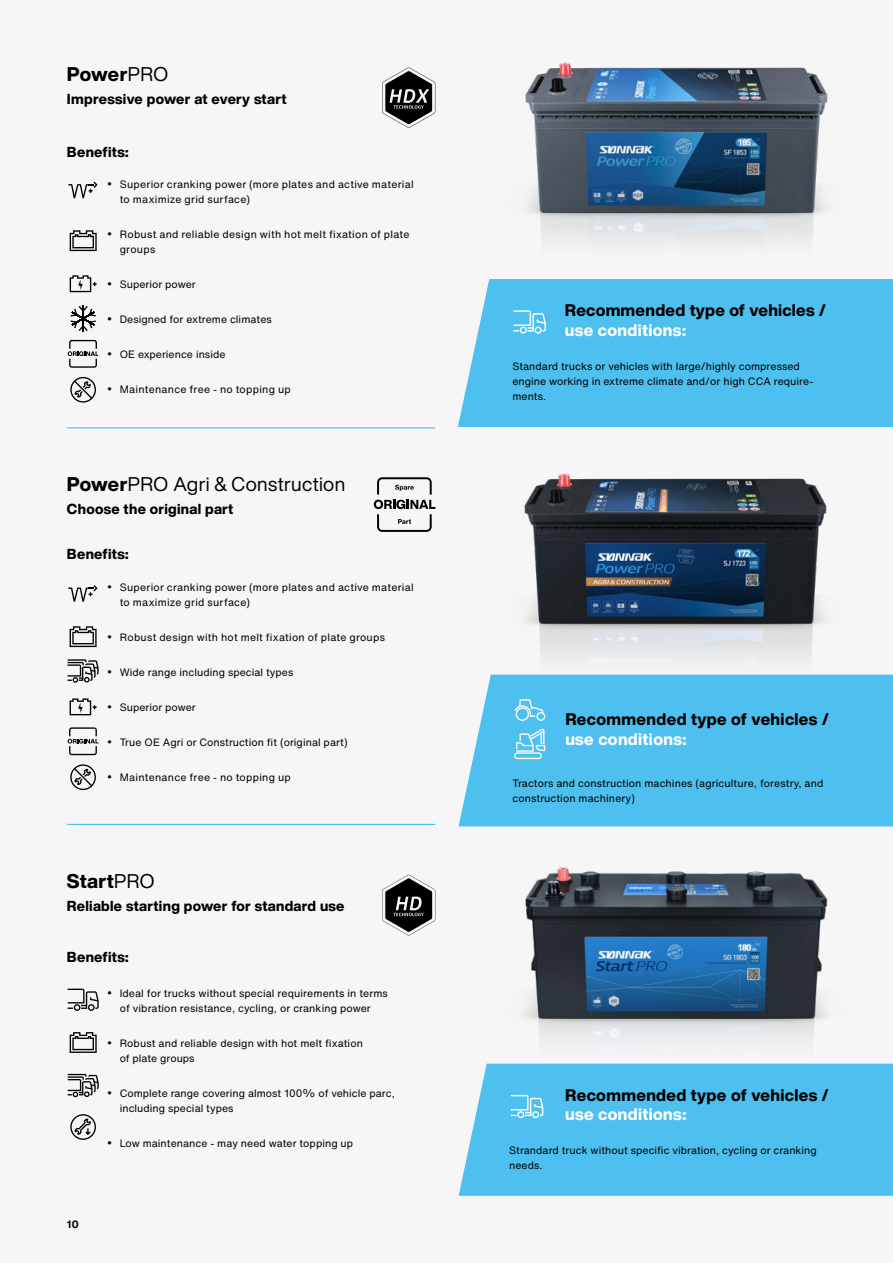
<style>
.page{position:relative;width:893px;height:1263px;background:#f6f6f6}
.page>*{position:absolute;margin:0;border:0;box-sizing:border-box;transform-origin:0 0}
.t1{font:19.5px "Helvetica Now Display";letter-spacing:.02em;color:#000}
.t2{font:800 19.5px "Helvetica Now Display";letter-spacing:.015em;color:#000}
.t3{font:800 16.5px "Helvetica Now Display";letter-spacing:.02em;color:#000}
.t4{font:800 16.5px "Helvetica Now Display";letter-spacing:.02em;color:#fff}
.t5{font:800 14.25px "Helvetica Now Display";letter-spacing:.02em;color:#000}
.t6{font:10.5px/15px "Helvetica Now Text";letter-spacing:.01em;color:#000}
.t7{font:700 10.5px "Helvetica Now Text";color:#000}
.s1{font-weight:400}
.s2{font-size:15px}
.s3{font-weight:800}
</style>
<div class="page">
<img style="left:504px;top:474px;width:344px;height:201px">
<img style="left:525px;top:867px;width:303px;height:174px">
<img style="left:525px;top:63px;width:303px;height:180px">
<svg style="left:382px;top:67px;width:53px;height:61px"></svg>
<div style="left:458px;top:279px;width:435px;height:148px;background:#4ec0ef"></div>
<svg style="left:513px;top:310px;width:33px;height:24px"></svg>
<svg style="left:374px;top:477px;width:61px;height:55px"></svg>
<div style="left:458px;top:675px;width:435px;height:151px;background:#4ec0ef"></div>
<svg style="left:514px;top:699px;width:31px;height:22px"></svg>
<svg style="left:514px;top:729px;width:31px;height:30px"></svg>
<hr style="left:67px;top:427px;width:368px;height:1px;background:#4ec0ef">
<svg style="left:70px;top:230px;width:27px;height:21px"></svg>
<svg style="left:68px;top:182px;width:29px;height:16px"></svg>
<svg style="left:70px;top:275px;width:27px;height:17px"></svg>
<svg style="left:70px;top:305px;width:26px;height:27px"></svg>
<svg style="left:68px;top:340px;width:29px;height:28px"></svg>
<svg style="left:70px;top:377px;width:26px;height:26px"></svg>
<svg style="left:70px;top:626px;width:27px;height:21px"></svg>
<svg style="left:68px;top:585px;width:30px;height:17px"></svg>
<svg style="left:68px;top:727px;width:31px;height:28px"></svg>
<svg style="left:70px;top:764px;width:26px;height:26px"></svg>
<svg style="left:70px;top:698px;width:27px;height:17px"></svg>
<svg style="left:70px;top:1114px;width:26px;height:26px"></svg>
<svg style="left:68px;top:989px;width:31px;height:22px"></svg>
<svg style="left:382px;top:875px;width:53px;height:60px"></svg>
<hr style="left:67px;top:824px;width:368px;height:1px;background:#4ec0ef">
<svg style="left:68px;top:659px;width:31px;height:24px"></svg>
<svg style="left:70px;top:1032px;width:27px;height:21px"></svg>
<svg style="left:68px;top:1074px;width:31px;height:23px"></svg>
<div style="left:459px;top:1063px;width:434px;height:133px;background:#4ec0ef"></div>
<svg style="left:511px;top:1095px;width:32px;height:23px"></svg>
<h1 class="t2" style="left:67px;top:61px;width:103px">Power<span class="s1">PRO</span></h1>
<h3 class="t5" style="left:67px;top:90px;width:221px">Impressive power at every start</h3>
<h3 class="t5" style="left:67px;top:142px;width:63px">Benefits:</h3>
<p class="t6" style="left:120px;top:177px;width:296px;text-indent:-13px"><span class="s2">•</span> Superior cranking power (more plates and active material to maximize grid surface)</p>
<p class="t6" style="left:120px;top:227px;width:291px;text-indent:-13px"><span class="s2">•</span> Robust and reliable design with hot melt fixation of plate groups</p>
<p class="t6" style="left:107px;top:277px;width:90px"><span class="s2">•</span> Superior power</p>
<p class="t6" style="left:107px;top:312px;width:166px"><span class="s2">•</span> Designed for extreme climates</p>
<p class="t6" style="left:107px;top:347px;width:120px"><span class="s2">•</span> OE experience inside</p>
<p class="t6" style="left:107px;top:382px;width:185px"><span class="s2">•</span> Maintenance free - no topping up</p>
<h1 class="t1" style="left:67px;top:470px;width:280px"><span class="s3">Power</span>PRO Agri &amp; Construction</h1>
<h3 class="t5" style="left:67px;top:499px;width:168px">Choose the original part</h3>
<h3 class="t5" style="left:67px;top:544px;width:63px">Benefits:</h3>
<p class="t6" style="left:120px;top:579px;width:296px;text-indent:-13px"><span class="s2">•</span> Superior cranking power (more plates and active material to maximize grid surface)</p>
<p class="t6" style="left:107px;top:629px;width:280px"><span class="s2">•</span> Robust design with hot melt fixation of plate groups</p>
<p class="t6" style="left:107px;top:664px;width:188px"><span class="s2">•</span> Wide range including special types</p>
<p class="t6" style="left:107px;top:699px;width:90px"><span class="s2">•</span> Superior power</p>
<p class="t6" style="left:107px;top:734px;width:242px"><span class="s2">•</span> True OE Agri or Construction fit (original part)</p>
<p class="t6" style="left:107px;top:769px;width:185px"><span class="s2">•</span> Maintenance free - no topping up</p>
<h1 class="t2" style="left:67px;top:867px;width:89px">Start<span class="s1">PRO</span></h1>
<h3 class="t5" style="left:67px;top:896px;width:279px">Reliable starting power for standard use</h3>
<h3 class="t5" style="left:67px;top:947px;width:63px">Benefits:</h3>
<p class="t7" style="left:67px;top:1216px;width:13px">10</p>
<p class="t6" style="left:107px;top:985px;width:282px;text-align:center"><span class="s2">•</span> Ideal for trucks without special requirements in terms of vibration resistance, cycling, or cranking power</p>
<p class="t6" style="left:120px;top:1035px;width:245px;text-indent:-13px"><span class="s2">•</span> Robust and reliable design with hot melt fixation of plate groups</p>
<p class="t6" style="left:120px;top:1085px;width:277px;text-indent:-13px"><span class="s2">•</span> Complete range covering almost 100% of vehicle parc, including special types</p>
<p class="t6" style="left:107px;top:1135px;width:248px"><span class="s2">•</span> Low maintenance - may need water topping up</p>
<h2 class="t3" style="left:565px;top:299px;width:262px">Recommended type of vehicles /</h2>
<h2 class="t4" style="left:565px;top:319px;width:123px">use conditions:</h2>
<p class="t6" style="left:512px;top:358px;width:302px">Standard trucks or vehicles with large/highly compressed engine working in extreme climate and/or high CCA require&shy;ments.</p>
<h2 class="t3" style="left:565px;top:708px;width:265px">Recommended type of vehicles /</h2>
<h2 class="t4" style="left:565px;top:727px;width:123px">use conditions:</h2>
<p class="t6" style="left:512px;top:776px;width:312px">Tractors and construction machines (agriculture, forestry, and construction machinery)</p>
<h2 class="t3" style="left:565px;top:1084px;width:265px">Recommended type of vehicles /</h2>
<h2 class="t4" style="left:565px;top:1103px;width:123px">use conditions:</h2>
<p class="t6" style="left:509px;top:1143px;width:309px">Strandard truck without specific vibration, cycling or cranking needs.</p>
</div>
